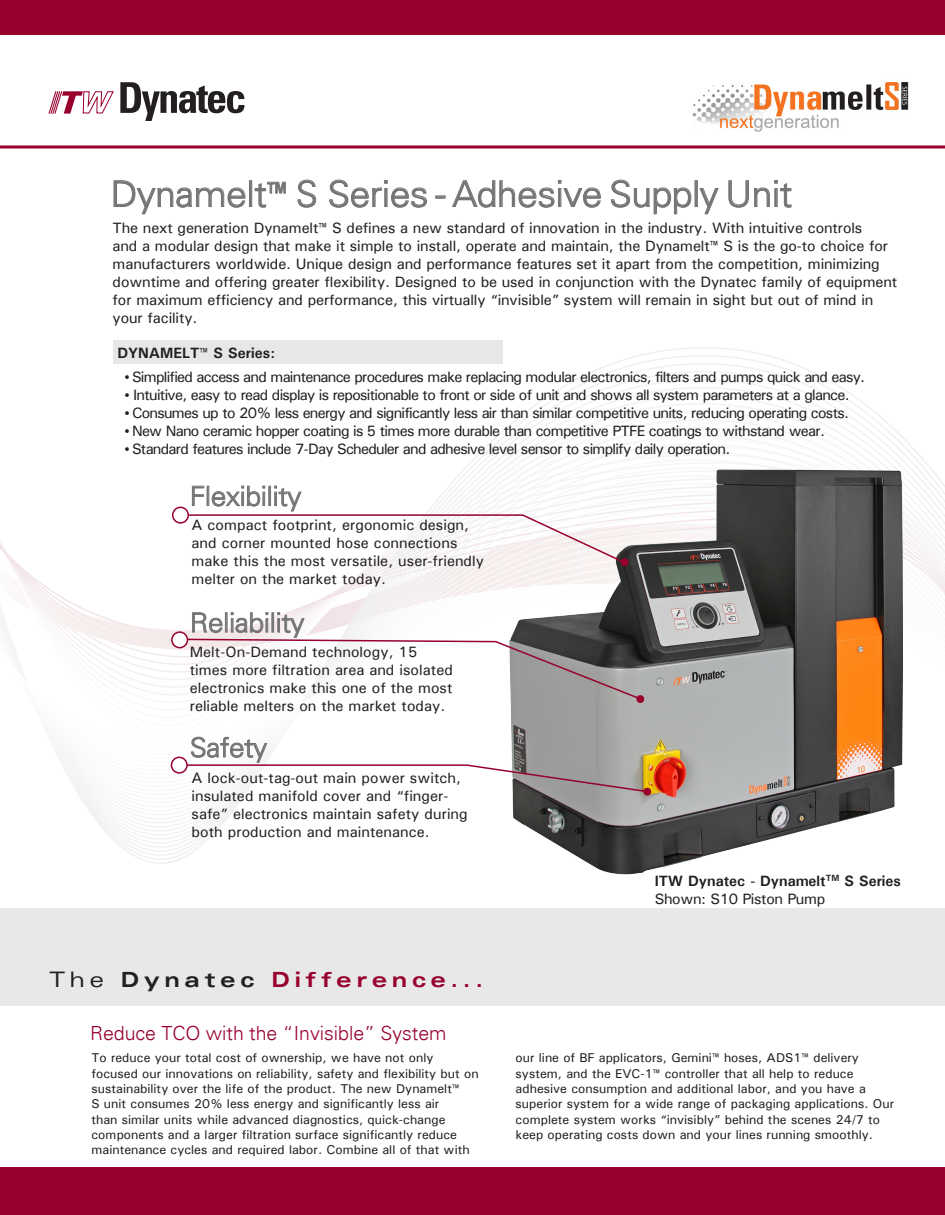
<style>
.page{position:relative;width:945px;height:1215px;background:#fff}
.page>*{position:absolute;margin:0;border:0;box-sizing:border-box;transform-origin:0 0}
.t1{font:300 36px "Univers";letter-spacing:-.01em;color:#747475}
.t2{font:300 27px "Univers";letter-spacing:-.01em;color:#747475}
.t3{font:700 21px "Univers Extended";letter-spacing:.22em;color:#98012d}
.t4{font:300 19.5px "Univers";color:#98012d}
.t5{font:500 15px/18px "Univers";letter-spacing:-.01em;color:#231f20}
.t6{font:500 15px "Univers";letter-spacing:-.05em;color:#231f20}
.t7{font:700 15px "Univers";color:#231f20}
.t8{font:500 12.75px/15.3px "Univers";color:#231f20}
.s1{font-weight:500}
.s2{font-family:"Times New Roman";font-weight:400}
.s3{font-weight:500;color:#231f20}
.s4{color:#231f20}
</style>
<div class="page">
<div style="left:0;top:0;width:945px;height:34px;background:#98012d"></div>
<div style="left:0;top:1168px;width:945px;height:47px;background:#98012d"></div>
<hr style="left:0;top:145px;width:945px;height:3px;background:#98012d">
<div style="left:0;top:908px;width:945px;height:98px;background:#e8e8e9"></div>
<img style="left:693px;top:82px;width:215px;height:50px">
<div style="left:114px;top:340px;width:389px;height:24px;background:#e6e7e9"></div>
<svg style="left:48px;top:82px;width:196px;height:39px"></svg>
<svg style="left:113px;top:180px;width:133px;height:34px"></svg>
<div style="left:249px;top:180px;width:3px;height:27px;border:1px solid #747475"></div>
<svg style="left:254px;top:181px;width:32px;height:27px"></svg>
<svg style="left:297px;top:179px;width:19px;height:29px"></svg>
<svg style="left:329px;top:179px;width:98px;height:29px"></svg>
<svg style="left:435px;top:195px;width:11px;height:3px"></svg>
<svg style="left:452px;top:180px;width:149px;height:28px"></svg>
<svg style="left:611px;top:179px;width:81px;height:35px"></svg>
<div style="left:695px;top:180px;width:3px;height:27px;border:1px solid #747475"></div>
<svg style="left:699px;top:188px;width:20px;height:26px"></svg>
<svg style="left:728px;top:180px;width:64px;height:28px"></svg>
<svg style="left:0;top:419px;width:945px;height:445px"></svg>
<p class="t1" style="left:111px;top:172px;width:683px">Dynamelt<span class="s1">™</span> S Series - Adhesive Supply Unit</p>
<p class="t5" style="left:113px;top:218px;width:786px">The next generation Dynamelt™ S defines a new standard of innovation in the industry. With intuitive controls<br>and a modular design that make it simple to install, operate and maintain, the Dynamelt™ S is the go-to choice for manufacturers worldwide. Unique design and performance features set it apart from the competition, minimizing downtime and offering greater flexibility. Designed to be used in conjunction with the Dynatec family of equipment for maximum efficiency and performance, this virtually “invisible” system will remain in sight but out of mind in your facility.</p>
<p class="t7" style="left:117px;top:344px;width:159px">DYNAMELT<span class="s1">™</span> S Series:</p>
<p class="t6" style="left:124px;top:367px;width:742px"><span class="s2">•</span> Simplified access and maintenance procedures make replacing modular electronics, filters and pumps quick and easy.</p>
<p class="t6" style="left:124px;top:385px;width:727px"><span class="s2">•</span> Intuitive, easy to read display is repositionable to front or side of unit and shows all system parameters at a glance.</p>
<p class="t6" style="left:124px;top:403px;width:726px"><span class="s2">•</span> Consumes up to 20% less energy and significantly less air than similar competitive units, reducing operating costs.</p>
<p class="t6" style="left:124px;top:421px;width:702px"><span class="s2">•</span> New Nano ceramic hopper coating is 5 times more durable than competitive PTFE coatings to withstand wear.</p>
<p class="t6" style="left:124px;top:439px;width:607px"><span class="s2">•</span> Standard features include 7-Day Scheduler and adhesive level sensor to simplify daily operation.</p>
<p class="t2" style="left:190px;top:480px;width:113px">Flexibility</p>
<p class="t5" style="left:192px;top:516px;width:294px">A compact footprint, ergonomic design, and corner mounted hose connections make this the most versatile, user-friendly melter on the market today.</p>
<p class="t2" style="left:190px;top:606px;width:116px">Reliability</p>
<p class="t5" style="left:190px;top:642px;width:265px">Melt-On-Demand technology, 15 times more filtration area and isolated electronics make this one of the most reliable melters on the market today.</p>
<p class="t2" style="left:190px;top:731px;width:79px">Safety</p>
<p class="t5" style="left:192px;top:768px;width:278px">A lock-out-tag-out main power switch, insulated manifold cover and “finger&shy;safe” electronics maintain safety during both production and maintenance.</p>
<p class="t7" style="left:655px;top:872px;width:248px">ITW Dynatec - Dynamelt<sup>TM</sup> S Series</p>
<p class="t5" style="left:655px;top:890px;width:172px">Shown: S10 Piston Pump</p>
<p class="t3" style="left:50px;top:967px;width:435px"><span class="s3">The</span> <span class="s4">Dynatec</span> Difference...</p>
<p class="t4" style="left:90px;top:1021px;width:358px">Reduce TCO with the “Invisible” System</p>
<p class="t8" style="left:92px;top:1050px;width:389px">To reduce your total cost of ownership, we have not only focused our innovations on reliability, safety and flexibility but on sustainability over the life of the product. The new Dynamelt™<br>S unit consumes 20% less energy and significantly less air<br>than similar units while advanced diagnostics, quick-change components and a larger filtration surface significantly reduce maintenance cycles and required labor. Combine all of that with</p>
<p class="t8" style="left:516px;top:1050px;width:380px">our line of BF applicators, Gemini™ hoses, ADS1™ delivery system, and the EVC-1™ controller that all help to reduce adhesive consumption and additional labor, and you have a superior system for a wide range of packaging applications. Our complete system works “invisibly” behind the scenes 24/7 to keep operating costs down and your lines running smoothly.</p>
</div>
